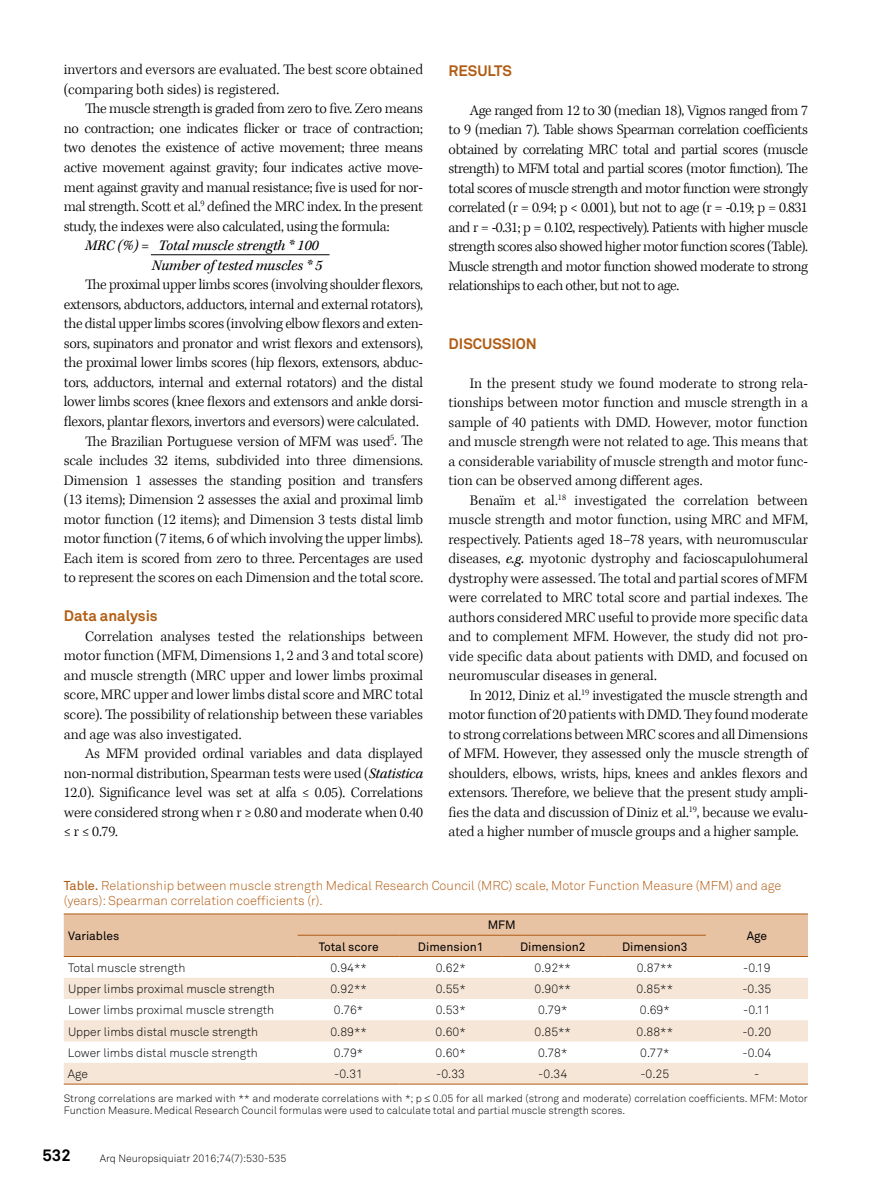
<style>
.page{position:relative;width:893px;height:1191px;background:#fff}
.page>*{position:absolute;margin:0;border:0;box-sizing:border-box;transform-origin:0 0}
.t1{font:700 16.5px "Akkurat Pro";color:#000}
.t2{font:300 15px/19.5px "Kepler Std";letter-spacing:-.015em;color:#000;text-align:justify}
.t3{font:italic 15px/19.5px "Kepler Std";color:#000;text-align:right}
.t4{font:700 15px "Akkurat Pro";color:#b15c12}
.t5{font:12.75px/15.3px "Akkurat Light Pro";color:#b15c12}
.t6{font:12px "Akkurat Light Pro";color:#000}
.t7{font:12px "Akkurat Pro";color:#000}
.t8{font:10.5px/12.6px "Akkurat Light Pro";color:#000}
.s1{font-weight:400;font-style:italic}
.s2{font-family:"Akkurat Pro"}
</style>
<div class="page">
<hr style="left:151px;top:254px;width:179px;height:1px;background:#000">
<div style="left:64px;top:914px;width:744px;height:42px;background:#e7c2a3"></div>
<svg style="left:64px;top:978px;width:744px;height:105px;fill:#f5e6d8"></svg>
<hr style="left:298px;top:935px;width:102px;height:1px;background:#b15c12">
<hr style="left:400px;top:935px;width:102px;height:1px;background:#b15c12">
<hr style="left:502px;top:935px;width:102px;height:1px;background:#b15c12">
<hr style="left:604px;top:935px;width:102px;height:1px;background:#b15c12">
<hr style="left:64px;top:913px;width:234px;height:1px;background:#b15c12">
<hr style="left:298px;top:913px;width:102px;height:1px;background:#b15c12">
<hr style="left:400px;top:913px;width:102px;height:1px;background:#b15c12">
<hr style="left:502px;top:913px;width:102px;height:1px;background:#b15c12">
<hr style="left:604px;top:913px;width:102px;height:1px;background:#b15c12">
<hr style="left:64px;top:956px;width:234px;height:1px;background:#b15c12">
<hr style="left:298px;top:956px;width:102px;height:1px;background:#b15c12">
<hr style="left:400px;top:956px;width:102px;height:1px;background:#b15c12">
<hr style="left:502px;top:956px;width:102px;height:1px;background:#b15c12">
<hr style="left:604px;top:956px;width:102px;height:1px;background:#b15c12">
<hr style="left:706px;top:913px;width:102px;height:1px;background:#b15c12">
<hr style="left:706px;top:956px;width:102px;height:1px;background:#b15c12">
<hr style="left:64px;top:1083px;width:234px;height:1px;background:#b15c12">
<hr style="left:298px;top:1083px;width:102px;height:1px;background:#b15c12">
<hr style="left:400px;top:1083px;width:102px;height:1px;background:#b15c12">
<hr style="left:502px;top:1083px;width:102px;height:1px;background:#b15c12">
<hr style="left:604px;top:1083px;width:102px;height:1px;background:#b15c12">
<hr style="left:706px;top:1083px;width:102px;height:1px;background:#b15c12">
<p class="t2" style="left:64px;top:60px;width:361px">invertors and eversors are evaluated. The best score obtained (comparing both sides) is registered.</p>
<p class="t2" style="left:64px;top:100px;width:361px;text-indent:21px">The muscle strength is graded from zero to five. Zero means no contraction; one indicates flicker or trace of contraction; two denotes the existence of active movement; three means active movement against gravity; four indicates active move&shy;ment against gravity and manual resistance; five is used for nor&shy;mal strength. Scott et al.<sup>9</sup> defined the MRC index. In the present study, the indexes were also calculated, using the formula:</p>
<p class="t3" style="left:85px;top:236px;width:239px">MRC (%) = Total muscle strength * 100<br>Number of tested muscles * 5</p>
<p class="t2" style="left:64px;top:275px;width:361px;text-align:right">The proximal upper limbs scores (involving shoulder flexors, extensors, abductors, adductors, internal and external rotators), the distal upper limbs scores (involving elbow flexors and exten&shy;sors, supinators and pronator and wrist flexors and extensors), the proximal lower limbs scores (hip flexors, extensors, abduc&shy;tors, adductors, internal and external rotators) and the distal lower limbs scores (knee flexors and extensors and ankle dorsi&shy;flexors, plantar flexors, invertors and eversors) were calculated.<br>The Brazilian Portuguese version of MFM was used<sup>5</sup>. The scale includes 32 items, subdivided into three dimensions.<br>Dimension 1 assesses the standing position and transfers (13 items); Dimension 2 assesses the axial and proximal limb motor function (12 items); and Dimension 3 tests distal limb motor function (7 items, 6 of which involving the upper limbs).<br>Each item is scored from zero to three. Percentages are used to represent the scores on each Dimension and the total score.</p>
<p class="t4" style="left:64px;top:606px;width:96px">Data analysis</p>
<p class="t2" style="left:64px;top:627px;width:361px;text-indent:21px">Correlation analyses tested the relationships between motor function (MFM, Dimensions 1, 2 and 3 and total score) and muscle strength (MRC upper and lower limbs proximal score, MRC upper and lower limbs distal score and MRC total score). The possibility of relationship between these variables and age was also investigated.</p>
<p class="t2" style="left:64px;top:744px;width:361px;text-indent:21px">As MFM provided ordinal variables and data displayed non-normal distribution, Spearman tests were used (<span class="s1">Statistica </span>12.0). Significance level was set at alfa ≤ 0.05). Correlations were considered strong when r ≥ 0.80 and moderate when 0.40 ≤ r ≤ 0.79.</p>
<p class="t4" style="left:449px;top:61px;width:20px">RESU</p>
<p class="t4" style="left:488px;top:61px;width:17px">LTS</p>
<p class="t2" style="left:449px;top:101px;width:361px;text-indent:21px">Age ranged from 12 to 30 (median 18), Vignos ranged from 7 to 9 (median 7). Table shows Spearman correlation coefficients obtained by correlating MRC total and partial scores (muscle strength) to MFM total and partial scores (motor function). The total scores of muscle strength and motor function were strongly correlated (r = 0.94; p &lt; 0.001), but not to age (r = -0.19; p = 0.831 and r = -0.31; p = 0.102, respectively). Patients with higher muscle strength scores also showed higher motor function scores (Table).<br>Muscle strength and motor function showed moderate to strong relationships to each other, but not to age.</p>
<p class="t4" style="left:449px;top:334px;width:44px">DISCUSS</p>
<p class="t4" style="left:511px;top:334px;width:27px">ION</p>
<p class="t2" style="left:449px;top:374px;width:361px;text-indent:21px">In the present study we found moderate to strong rela&shy;tionships between motor function and muscle strength in a sample of 40 patients with DMD. However, motor function and muscle streng<span class="s1">t</span>h were not related to age. This means that a considerable variability of muscle strength and motor func&shy;tion can be observed among different ages.</p>
<p class="t2" style="left:449px;top:491px;width:361px;text-indent:21px">Benaïm et al.<sup>18</sup> investigated the correlation between muscle strength and motor function, using MRC and MFM, respectively. Patients aged 18–78 years, with neuromuscular diseases, <span class="s1">e.g.</span> myotonic dystrophy and facioscapulohumeral dystrophy were assessed. The total and partial scores of MFM were correlated to MRC total score and partial indexes. The authors considered MRC useful to provide more specific data and to complement MFM. However, the study did not pro&shy;vide specific data about patients with DMD, and focused on neuromuscular diseases in general.</p>
<p class="t2" style="left:449px;top:686px;width:361px;text-indent:21px">In 2012, Diniz et al.<sup>19</sup> investigated the muscle strength and motor function of 20 patients with DMD. They found moderate to strong correlations between MRC scores and all Dimensions of MFM. However, they assessed only the muscle strength of shoulders, elbows, wrists, hips, knees and ankles flexors and extensors. Therefore, we believe that the present study ampli&shy;fies the data and discussion of Diniz et al.<sup>19</sup>, because we evalu&shy;ated a higher number of muscle groups and a higher sample.</p>
<p class="t5" style="left:64px;top:878px;width:719px"><span class="s2">Table.</span> Relationship between muscle strength Medical Research Council (MRC) scale, Motor Function Measure (MFM) and age (years): Spearman correlation coefficients (r).</p>
<p class="t7" style="left:68px;top:928px;width:53px">Variables</p>
<p class="t7" style="left:488px;top:918px;width:30px">MFM</p>
<p class="t7" style="left:747px;top:928px;width:22px">Age</p>
<p class="t7" style="left:319px;top:939px;width:62px">Total score</p>
<p class="t7" style="left:418px;top:939px;width:67px">Dimension1</p>
<p class="t7" style="left:520px;top:939px;width:67px">Dimension2</p>
<p class="t7" style="left:622px;top:939px;width:67px">Dimension3</p>
<p class="t6" style="left:68px;top:960px;width:119px">Total muscle strength</p>
<p class="t6" style="left:330px;top:960px;width:38px">0.94**</p>
<p class="t6" style="left:436px;top:960px;width:32px">0.62*</p>
<p class="t6" style="left:534px;top:960px;width:38px">0.92**</p>
<p class="t6" style="left:637px;top:960px;width:38px">0.87**</p>
<p class="t6" style="left:743px;top:960px;width:29px">-0.19</p>
<p class="t6" style="left:68px;top:981px;width:208px">Upper limbs proximal muscle strength</p>
<p class="t6" style="left:330px;top:981px;width:38px">0.92**</p>
<p class="t6" style="left:436px;top:981px;width:32px">0.55*</p>
<p class="t6" style="left:534px;top:981px;width:38px">0.90**</p>
<p class="t6" style="left:637px;top:981px;width:38px">0.85**</p>
<p class="t6" style="left:742px;top:981px;width:30px">-0.35</p>
<p class="t6" style="left:68px;top:1003px;width:208px">Lower limbs proximal muscle strength</p>
<p class="t6" style="left:334px;top:1003px;width:31px">0.76*</p>
<p class="t6" style="left:436px;top:1003px;width:32px">0.53*</p>
<p class="t6" style="left:538px;top:1003px;width:31px">0.79*</p>
<p class="t6" style="left:640px;top:1003px;width:32px">0.69*</p>
<p class="t6" style="left:743px;top:1003px;width:29px">-0.11</p>
<p class="t6" style="left:68px;top:1024px;width:192px">Upper limbs distal muscle strength</p>
<p class="t6" style="left:330px;top:1024px;width:38px">0.89**</p>
<p class="t6" style="left:436px;top:1024px;width:32px">0.60*</p>
<p class="t6" style="left:534px;top:1024px;width:38px">0.85**</p>
<p class="t6" style="left:637px;top:1024px;width:38px">0.88**</p>
<p class="t6" style="left:742px;top:1024px;width:30px">-0.20</p>
<p class="t6" style="left:68px;top:1045px;width:191px">Lower limbs distal muscle strength</p>
<p class="t6" style="left:334px;top:1045px;width:31px">0.79*</p>
<p class="t6" style="left:436px;top:1045px;width:32px">0.60*</p>
<p class="t6" style="left:538px;top:1045px;width:31px">0.78*</p>
<p class="t6" style="left:640px;top:1045px;width:31px">0.77*</p>
<p class="t6" style="left:742px;top:1045px;width:30px">-0.04</p>
<p class="t6" style="left:68px;top:1066px;width:22px">Age</p>
<p class="t6" style="left:334px;top:1066px;width:30px">-0.31</p>
<p class="t6" style="left:436px;top:1066px;width:30px">-0.33</p>
<p class="t6" style="left:538px;top:1066px;width:30px">-0.34</p>
<p class="t6" style="left:640px;top:1066px;width:30px">-0.25</p>
<p class="t6" style="left:754px;top:1066px;width:7px">-</p>
<p class="t8" style="left:64px;top:1091px;width:746px">Strong correlations are marked with ** and moderate correlations with *; p ≤ 0.05 for all marked (strong and moderate) correlation coefficients. MFM: Motor<br>Function Measure. Medical Research Council formulas were used to calculate total and partial muscle strength scores.</p>
<p class="t1" style="left:43px;top:1145px;width:30px">532</p>
<p class="t8" style="left:100px;top:1151px;width:188px">Arq Neuropsiquiatr 2016;74(7):530-535</p>
</div>
